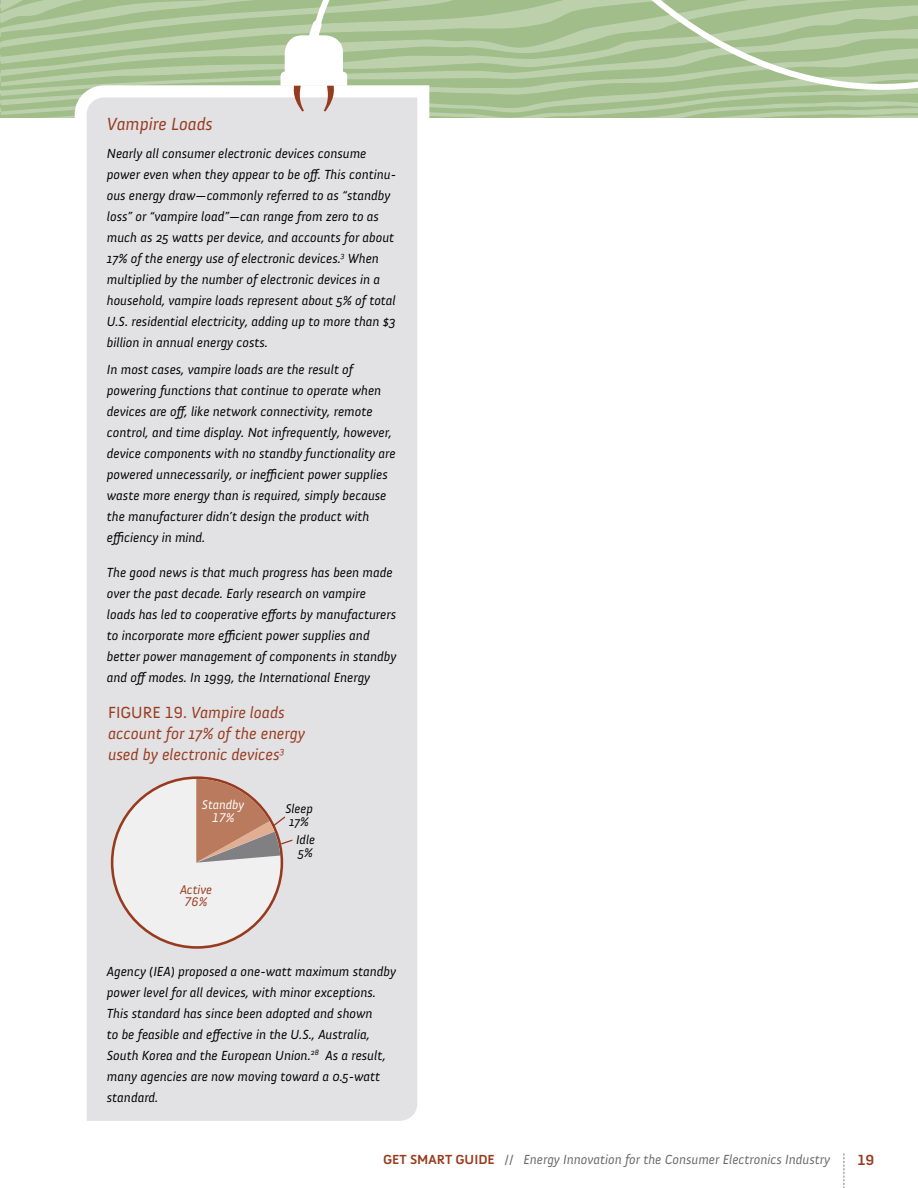
<style>
.page{position:relative;width:918px;height:1188px;background:#fff}
.page>*{position:absolute;margin:0;border:0;box-sizing:border-box;transform-origin:0 0}
.box_title{font:italic 18px "Anivers";color:#973b1e}
.body_copy{font:italic 16.5px/21px "Anivers";color:#973b1e}
.t1{font:700 15px "Anivers";color:#973b1e}
.box_copy{font:italic 13.5px/21px "Anivers";color:#000}
.box_title-2{font:italic 13.5px/21px "Anivers";color:#000}
.t2{font:italic 13.5px "Anivers";color:#68676b}
.subhead{font:italic 12.9px "Anivers";color:#000}
.subhead-2{font:italic 12.9px "Anivers";color:#fff}
.subhead-3{font:italic 12.9px "Anivers";color:#973b1e}
.s1{font-style:normal}
.s2{font-weight:700;font-style:normal;color:#973b1e}
</style>
<div class="page">
<svg style="left:844px;top:1154px;width:1px;height:34px"></svg>
<div style="left:87px;top:118px;width:330px;height:1003px;background:#e2e1e4"></div>
<div style="left:112px;top:778px;width:170px;height:169px;background:#f1f0f1;border-radius:50%"></div>
<svg style="left:196px;top:779px;width:98px;height:84px;background:#c09d8e"></svg>
<svg style="left:0;top:0;width:309px;height:118px;background:#bbceac"></svg>
<svg style="left:309px;top:0;width:609px;height:126px;background:#b8cda7"></svg>
<p class="box_title" style="left:107px;top:114px;width:107px">Vampire Loads</p>
<p class="box_title-2" style="left:107px;top:143px;width:291px">Nearly all consumer electronic devices consume power even when they appear to be off. This continu&shy;ous energy draw—commonly referred to as “standby loss” or “vampire load”—can range from zero to as much as 25 watts per device, and accounts for about 17% of the energy use of electronic devices.<sup>3</sup> When multiplied by the number of electronic devices in a household, vampire loads represent about 5% of total U.S. residential electricity, adding up to more than $3 billion in annual energy costs.</p>
<p class="box_copy" style="left:107px;top:360px;width:290px">In most cases, vampire loads are the result of powering functions that continue to operate when devices are off, like network connectivity, remote control, and time display. Not infrequently, however, device components with no standby functionality are powered unnecessarily, or inefficient power supplies waste more energy than is required, simply because the manufacturer didn’t design the product with efficiency in mind.</p>
<p class="box_copy" style="left:107px;top:562px;width:291px">The good news is that much progress has been made over the past decade. Early research on vampire loads has led to cooperative efforts by manufacturers to incorporate more efficient power supplies and better power management of components in standby and off modes. In 1999, the International Energy</p>
<p class="body_copy" style="left:108px;top:702px;width:199px"><span class="s1">FIGURE 19.</span> Vampire loads account for 17% of the energy used by electronic devices<sup>3</sup></p>
<p class="subhead-2" style="left:202px;top:798px;width:44px">Standby</p>
<p class="subhead-2" style="left:212px;top:811px;width:24px">17%</p>
<p class="subhead-3" style="left:180px;top:882px;width:34px">Active</p>
<p class="subhead-3" style="left:185px;top:895px;width:24px">76%</p>
<p class="subhead" style="left:285px;top:801px;width:29px">Sleep</p>
<p class="subhead" style="left:289px;top:814px;width:21px">17%</p>
<p class="subhead" style="left:296px;top:833px;width:20px">Idle</p>
<p class="subhead" style="left:298px;top:846px;width:16px">5%</p>
<p class="box_copy" style="left:107px;top:961px;width:291px">Agency (IEA) proposed a one-watt maximum standby power level for all devices, with minor exceptions.<br>This standard has since been adopted and shown<br>to be feasible and effective in the U.S., Australia, South Korea and the European Union.<sup>28</sup> As a result, many agencies are now moving toward a 0.5-watt standard.</p>
<p class="t2" style="left:383px;top:1152px;width:448px"><span class="s2">GET SMART GUIDE</span> <span class="s1">//</span> Energy Innovation for the Consumer Electronics Industry</p>
<p class="t1" style="left:858px;top:1152px;width:18px">19</p>
</div>
